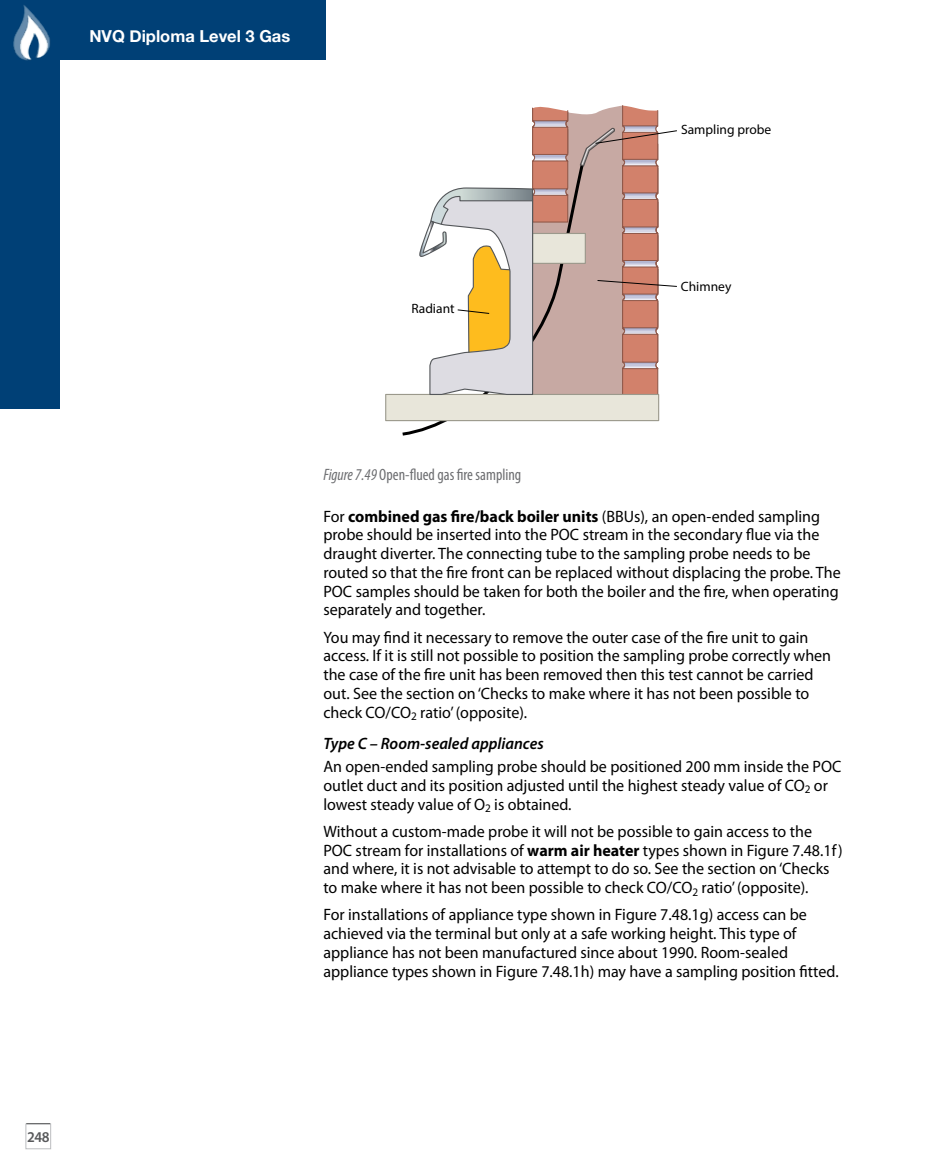
<style>
.page{position:relative;width:932px;height:1174px;background:#fff}
.page>*{position:absolute;margin:0;border:0;box-sizing:border-box;transform-origin:0 0}
.t1{font:16.5px/18.8px "Myriad Pro";color:#000}
.t2{font:condensed 16.5px "Myriad Pro";color:#6d6e71}
.t3{font:italic 600 16.5px "Myriad Pro";color:#000}
.t4{font:700 16.5px "Helvetica Neue";color:#fff}
.t5{font:600 15px "Myriad Pro";color:#58595b}
.t6{font:13.5px "Myriad Pro";color:#000}
.s1{font-style:italic}
.s2{font-weight:700}
</style>
<div class="page">
<div style="left:25px;top:1123px;width:26px;height:26px;border:1px solid #bcbec0"></div>
<div style="left:0;top:0;width:59px;height:408px;background:#004076"></div>
<div style="left:0;top:0;width:325px;height:59px;background:#004076"></div>
<img style="left:23px;top:5px;width:46px;height:55px">
<img style="left:13px;top:10px;width:48px;height:57px">
<svg style="left:399px;top:393px;width:186px;height:43px"></svg>
<div style="left:385px;top:394px;width:273px;height:26px;background:#e8e6da"></div>
<div style="left:385px;top:394px;width:274px;height:27px;border:1px solid #9b998c"></div>
<svg style="left:418px;top:105px;width:259px;height:302px"></svg>
<p class="t4" style="left:89px;top:22px;width:202px">NVQ Diploma Level 3 Gas</p>
<p class="t6" style="left:411px;top:300px;width:45px">Radiant</p>
<p class="t6" style="left:680px;top:121px;width:92px">Sampling probe</p>
<p class="t6" style="left:680px;top:278px;width:52px">Chimney</p>
<p class="t5" style="left:27px;top:1127px;width:24px">248</p>
<p class="t2" style="left:323px;top:465px;width:199px"><span class="s1">Figure 7.49</span> Open-flued gas fire sampling</p>
<p class="t1" style="left:323px;top:507px;width:518px">For <span class="s2">combined gas fire/back boiler units</span> (BBUs), an open-ended sampling probe should be inserted into the POC stream in the secondary flue via the draught diverter. The connecting tube to the sampling probe needs to be routed so that the fire front can be replaced without displacing the probe. The POC samples should be taken for both the boiler and the fire, when operating separately and together.</p>
<p class="t1" style="left:323px;top:628px;width:509px">You may find it necessary to remove the outer case of the fire unit to gain access. If it is still not possible to position the sampling probe correctly when the case of the fire unit has been removed then this test cannot be carried out. See the section on ‘Checks to make where it has not been possible to check CO/CO<sub>2</sub> ratio’ (opposite).</p>
<p class="t3" style="left:323px;top:733px;width:222px">Type C – Room-sealed appliances</p>
<p class="t1" style="left:323px;top:757px;width:519px">An open-ended sampling probe should be positioned 200 mm inside the POC outlet duct and its position adjusted until the highest steady value of CO<sub>2</sub> or lowest steady value of O<sub>2</sub> is obtained.</p>
<p class="t1" style="left:323px;top:822px;width:520px">Without a custom-made probe it will not be possible to gain access to the POC stream for installations of <span class="s2">warm air heater</span> types shown in Figure 7.48.1f) and where, it is not advisable to attempt to do so. See the section on ‘Checks to make where it has not been possible to check CO/CO<sub>2</sub> ratio’ (opposite).</p>
<p class="t1" style="left:323px;top:906px;width:516px">For installations of appliance type shown in Figure 7.48.1g) access can be achieved via the terminal but only at a safe working height. This type of appliance has not been manufactured since about 1990. Room-sealed appliance types shown in Figure 7.48.1h) may have a sampling position fitted.</p>
</div>
